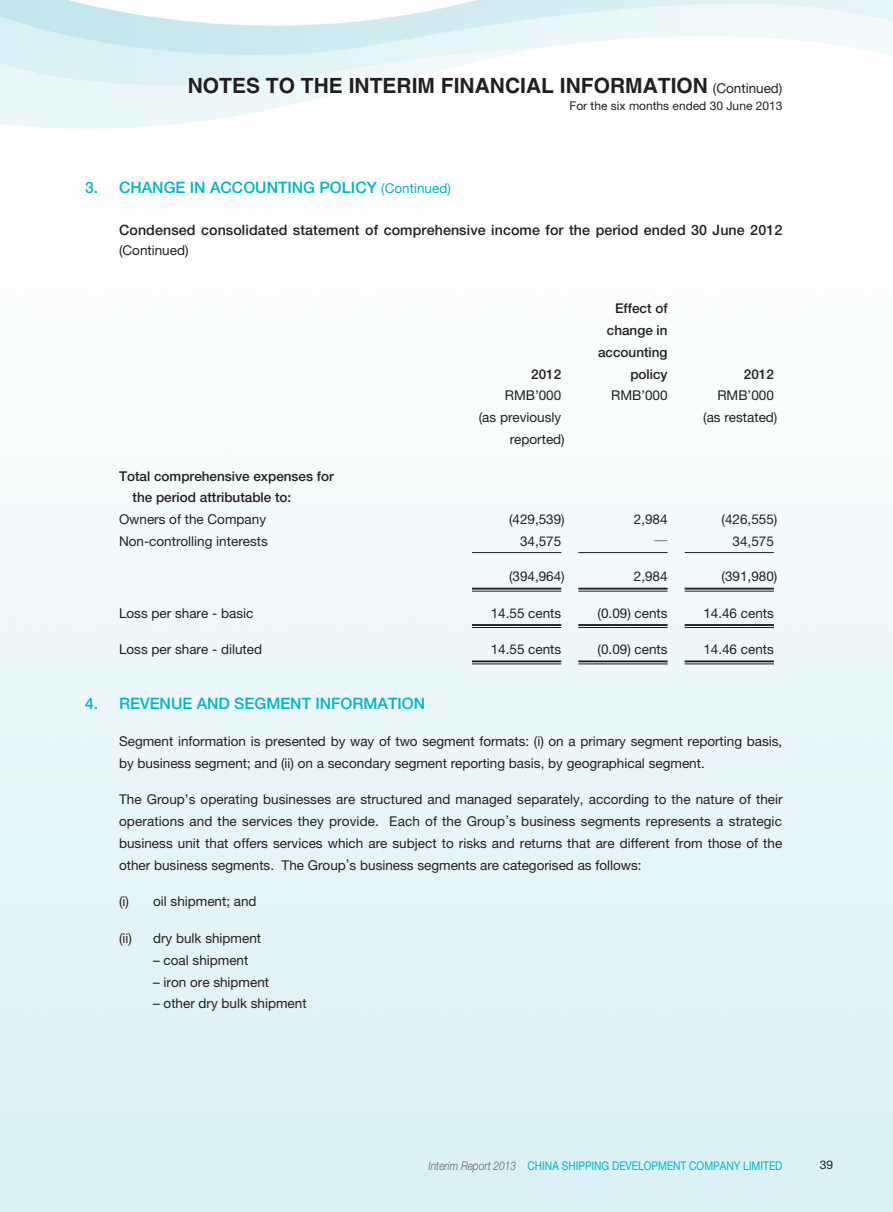
<style>
.page{position:relative;width:893px;height:1212px;background:#fff}
.page>*{position:absolute;margin:0;border:0;box-sizing:border-box;transform-origin:0 0}
.t1{font:700 21px "Helvetica LT Std";color:#231f20}
._3__標題{font:500 15.75px "Helvetica Neue LT Std";color:#00b5c8}
._4__副標題{font:500 14.25px "Helvetica Neue LT Std";letter-spacing:.005em;color:#231f20}
._1__內文{font:13.5px/21.8px "Helvetica Neue LT Std";color:#231f20}
._1__內文-2{font:500 13.5px "Helvetica Neue LT Std";color:#231f20}
._4__副標題-2{font:13.5px "Helvetica Neue LT Std";color:#231f20}
._1__內文-3{font:300 13.5px "M Hei HK";color:#231f20}
.t2{font:12px "Helvetica Neue LT Std";color:#00b5c8;scale:.85 1}
.t3{font:12px "Helvetica Neue LT Std";color:#231f20}
.s1{font-family:"Helvetica Neue LT Std";font-weight:400;font-size:13.5px}
.s2{font-weight:400;font-size:13.5px}
.s3{font-weight:300;font-style:italic;color:#636366}
</style>
<div class="page">
<hr style="left:472px;top:552px;width:89px;height:1px;background:#231f20">
<hr style="left:578px;top:552px;width:90px;height:1px;background:#231f20">
<hr style="left:685px;top:552px;width:89px;height:1px;background:#231f20">
<hr style="left:472px;top:588px;width:89px;height:1px;background:#231f20">
<hr style="left:472px;top:591px;width:89px;height:1px;background:#231f20">
<hr style="left:578px;top:588px;width:90px;height:1px;background:#231f20">
<hr style="left:578px;top:591px;width:90px;height:1px;background:#231f20">
<hr style="left:685px;top:588px;width:89px;height:1px;background:#231f20">
<hr style="left:685px;top:591px;width:89px;height:1px;background:#231f20">
<hr style="left:472px;top:624px;width:89px;height:2px;background:#231f20">
<hr style="left:472px;top:627px;width:89px;height:1px;background:#231f20">
<hr style="left:578px;top:624px;width:90px;height:2px;background:#231f20">
<hr style="left:578px;top:627px;width:90px;height:1px;background:#231f20">
<hr style="left:685px;top:624px;width:89px;height:2px;background:#231f20">
<hr style="left:685px;top:627px;width:89px;height:1px;background:#231f20">
<hr style="left:472px;top:660px;width:89px;height:2px;background:#231f20">
<hr style="left:472px;top:663px;width:89px;height:1px;background:#231f20">
<hr style="left:578px;top:660px;width:90px;height:2px;background:#231f20">
<hr style="left:578px;top:663px;width:90px;height:1px;background:#231f20">
<hr style="left:685px;top:660px;width:89px;height:2px;background:#231f20">
<hr style="left:685px;top:663px;width:89px;height:1px;background:#231f20">
<h1 class="t1" style="left:188px;top:73px;width:596px">NOTES TO THE INTERIM FINANCIAL INFORMATION <span class="s1">(Continued)</span></h1>
<p class="t3" style="left:569px;top:98px;width:214px">For the six months ended 30 June 2013</p>
<p class="_3__標題" style="left:85px;top:178px;width:367px">3. CHANGE IN ACCOUNTING POLICY <span class="s2">(Continued)</span></p>
<p class="_4__副標題" style="left:119px;top:221px;width:665px">Condensed consolidated statement of comprehensive income for the period ended 30 June 2012</p>
<p class="_4__副標題-2" style="left:119px;top:242px;width:71px">(Continued)</p>
<p class="_1__內文-2" style="left:531px;top:366px;width:32px">2012</p>
<p class="_1__內文-2" style="left:615px;top:301px;width:54px">Effect of</p>
<p class="_1__內文-2" style="left:607px;top:322px;width:62px">change in</p>
<p class="_1__內文-2" style="left:598px;top:344px;width:71px">accounting</p>
<p class="_1__內文-2" style="left:630px;top:366px;width:39px">policy</p>
<p class="_1__內文-2" style="left:744px;top:366px;width:32px">2012</p>
<p class="_1__內文" style="left:505px;top:385px;width:58px">RMB’000</p>
<p class="_1__內文" style="left:611px;top:385px;width:58px">RMB’000</p>
<p class="_1__內文" style="left:717px;top:385px;width:58px">RMB’000</p>
<p class="_1__內文" style="left:479px;top:406px;width:84px">(as previously</p>
<p class="_1__內文" style="left:510px;top:428px;width:56px">reported)</p>
<p class="_1__內文" style="left:703px;top:406px;width:76px">(as restated)</p>
<p class="_1__內文-2" style="left:119px;top:468px;width:216px">Total comprehensive expenses for</p>
<p class="_1__內文-2" style="left:133px;top:490px;width:160px">the period attributable to:</p>
<p class="_1__內文" style="left:119px;top:508px;width:149px">Owners of the Company</p>
<p class="_1__內文" style="left:509px;top:508px;width:57px">(429,539)</p>
<p class="_1__內文" style="left:634px;top:508px;width:35px">2,984</p>
<p class="_1__內文" style="left:722px;top:508px;width:57px">(426,555)</p>
<p class="_1__內文" style="left:119px;top:530px;width:150px">Non-controlling interests</p>
<p class="_1__內文" style="left:520px;top:530px;width:43px">34,575</p>
<p class="_1__內文-3" style="left:654px;top:534px;width:15px">—</p>
<p class="_1__內文" style="left:733px;top:530px;width:43px">34,575</p>
<p class="_1__內文" style="left:509px;top:566px;width:57px">(394,964)</p>
<p class="_1__內文" style="left:634px;top:566px;width:35px">2,984</p>
<p class="_1__內文" style="left:722px;top:566px;width:57px">(391,980)</p>
<p class="_1__內文" style="left:119px;top:602px;width:136px">Loss per share - basic</p>
<p class="_1__內文" style="left:491px;top:602px;width:72px">14.55 cents</p>
<p class="_1__內文" style="left:598px;top:602px;width:72px">(0.09) cents</p>
<p class="_1__內文" style="left:703px;top:602px;width:72px">14.46 cents</p>
<p class="_1__內文" style="left:119px;top:638px;width:145px">Loss per share - diluted</p>
<p class="_1__內文" style="left:491px;top:638px;width:72px">14.55 cents</p>
<p class="_1__內文" style="left:598px;top:638px;width:72px">(0.09) cents</p>
<p class="_1__內文" style="left:703px;top:638px;width:72px">14.46 cents</p>
<p class="_3__標題" style="left:85px;top:694px;width:342px">4. REVENUE AND SEGMENT INFORMATION</p>
<p class="_1__內文" style="left:119px;top:730px;width:665px">Segment information is presented by way of two segment formats: (i) on a primary segment reporting basis, by business segment; and (ii) on a secondary segment reporting basis, by geographical segment.</p>
<p class="_1__內文" style="left:119px;top:788px;width:665px;text-align:justify">The Group’s operating businesses are structured and managed separately, according to the nature of their operations and the services they provide. Each of the Group’s business segments represents a strategic business unit that offers services which are subject to risks and returns that are different from those of the other business segments. The Group’s business segments are categorised as follows:</p>
<p class="_1__內文" style="left:119px;top:890px;width:139px">(i) oil shipment; and</p>
<p class="_1__內文" style="left:119px;top:927px;width:144px">(ii) dry bulk shipment</p>
<p class="_1__內文" style="left:153px;top:949px;width:97px">– coal shipment</p>
<p class="_1__內文" style="left:153px;top:971px;width:118px">– iron ore shipment</p>
<p class="_1__內文" style="left:153px;top:992px;width:155px">– other dry bulk shipment</p>
<p class="t2" style="left:429px;top:1158px;width:418px"><span class="s3">Interim Report 2013</span> CHINA SHIPPING DEVELOPMENT COMPANY LIMITED</p>
<p class="t3" style="left:820px;top:1158px;width:15px">39</p>
</div>
